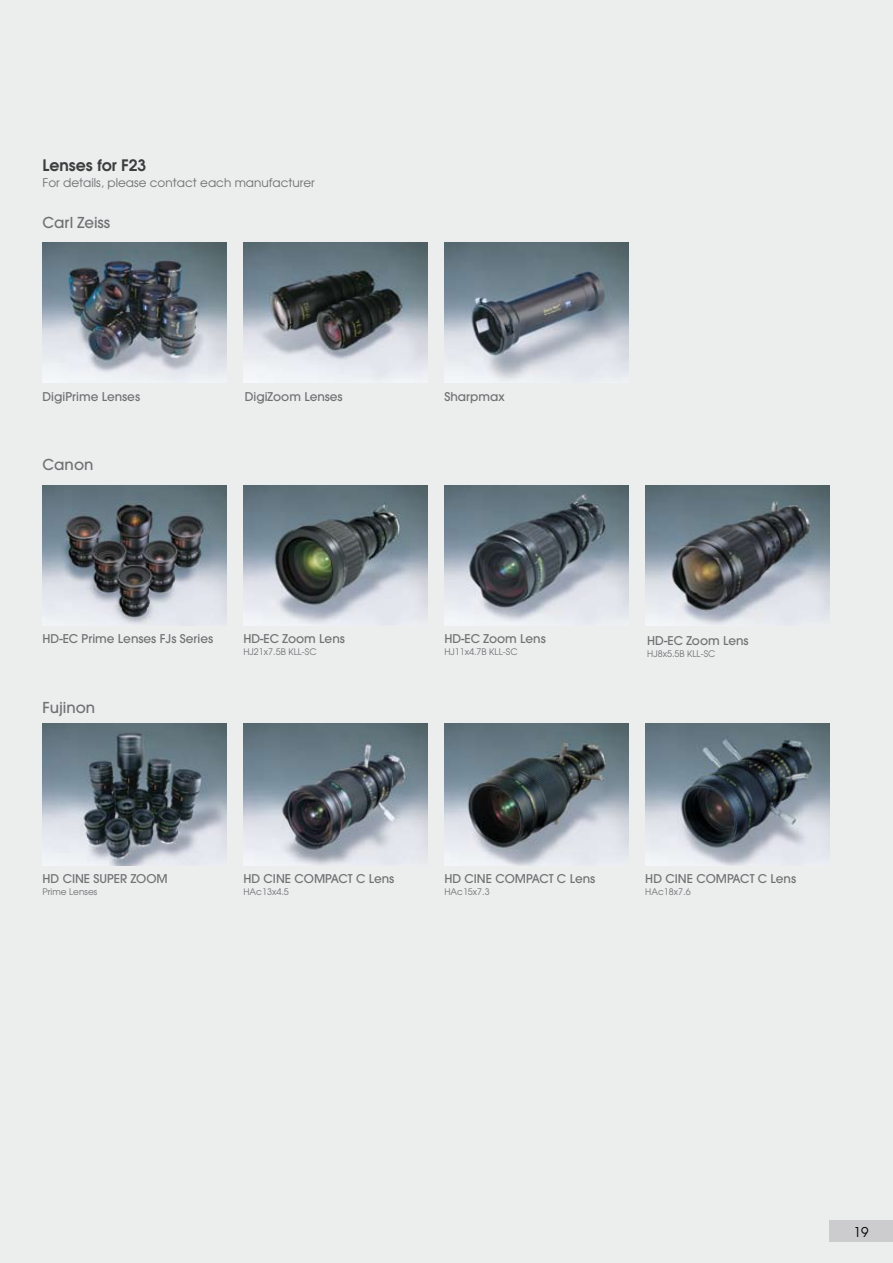
<style>
.page{position:relative;width:893px;height:1263px;background:#eceded}
.page>*{position:absolute;margin:0;border:0;box-sizing:border-box;transform-origin:0 0}
.t1{font:600 15.75px "Avant Garde";color:#3e3e40}
.t2{font:500 15px "Avant Garde";color:#707173}
.t3{font:13.5px "Avant Garde";color:#000}
.t4{font:500 12px "Avant Garde";color:#707173}
.t5{font:12px "Avant Garde";color:#707173}
.t6{font:9px "Avant Garde";color:#707173}
</style>
<div class="page">
<img style="left:43px;top:724px;width:183px;height:141px">
<img style="left:243px;top:724px;width:184px;height:141px">
<img style="left:444px;top:724px;width:184px;height:141px">
<img style="left:645px;top:724px;width:184px;height:141px">
<img style="left:243px;top:242px;width:184px;height:141px">
<img style="left:444px;top:242px;width:184px;height:141px">
<img style="left:43px;top:242px;width:183px;height:141px">
<img style="left:43px;top:485px;width:183px;height:138px">
<img style="left:444px;top:485px;width:184px;height:140px">
<img style="left:243px;top:485px;width:184px;height:140px">
<img style="left:645px;top:485px;width:184px;height:140px">
<div style="left:829px;top:1220px;width:64px;height:22px;background:#ccccce"></div>
<h1 class="t1" style="left:43px;top:155px;width:105px">Lenses for F23</h1>
<p class="t5" style="left:43px;top:175px;width:274px">For details, please contact each manufacturer</p>
<p class="t2" style="left:43px;top:213px;width:69px">Carl Zeiss</p>
<p class="t4" style="left:43px;top:389px;width:99px">DigiPrime Lenses</p>
<p class="t4" style="left:245px;top:389px;width:99px">DigiZoom Lenses</p>
<p class="t4" style="left:444px;top:389px;width:62px">Sharpmax</p>
<p class="t2" style="left:43px;top:456px;width:52px">Canon</p>
<p class="t4" style="left:43px;top:632px;width:172px">HD-EC Prime Lenses FJs Series</p>
<p class="t4" style="left:243px;top:632px;width:103px">HD-EC Zoom Lens</p>
<p class="t6" style="left:243px;top:646px;width:75px">HJ21x7.5B KLL-SC</p>
<p class="t2" style="left:43px;top:698px;width:54px">Fujinon</p>
<p class="t4" style="left:444px;top:632px;width:103px">HD-EC Zoom Lens</p>
<p class="t6" style="left:444px;top:646px;width:75px">HJ11x4.7B KLL-SC</p>
<p class="t4" style="left:647px;top:634px;width:103px">HD-EC Zoom Lens</p>
<p class="t6" style="left:647px;top:648px;width:70px">HJ8x5.5B KLL-SC</p>
<p class="t4" style="left:43px;top:871px;width:37px">HD CINE</p>
<p class="t4" style="left:94px;top:871px;width:76px">SU PER ZOOM</p>
<p class="t6" style="left:43px;top:886px;width:56px">Prime Lenses</p>
<p class="t4" style="left:243px;top:871px;width:37px">HD CINE</p>
<p class="t4" style="left:294px;top:871px;width:101px">COMPACT C Lens</p>
<p class="t6" style="left:243px;top:886px;width:47px">HAc13x4.5</p>
<p class="t4" style="left:444px;top:871px;width:37px">HD CINE</p>
<p class="t4" style="left:495px;top:871px;width:101px">COMPACT C Lens</p>
<p class="t6" style="left:444px;top:886px;width:47px">HAc15x7.3</p>
<p class="t4" style="left:645px;top:871px;width:37px">HD CINE</p>
<p class="t4" style="left:696px;top:871px;width:101px">COMPACT C Lens</p>
<p class="t6" style="left:645px;top:886px;width:47px">HAc18x7.6</p>
<p class="t3" style="left:854px;top:1223px;width:16px">19</p>
</div>
